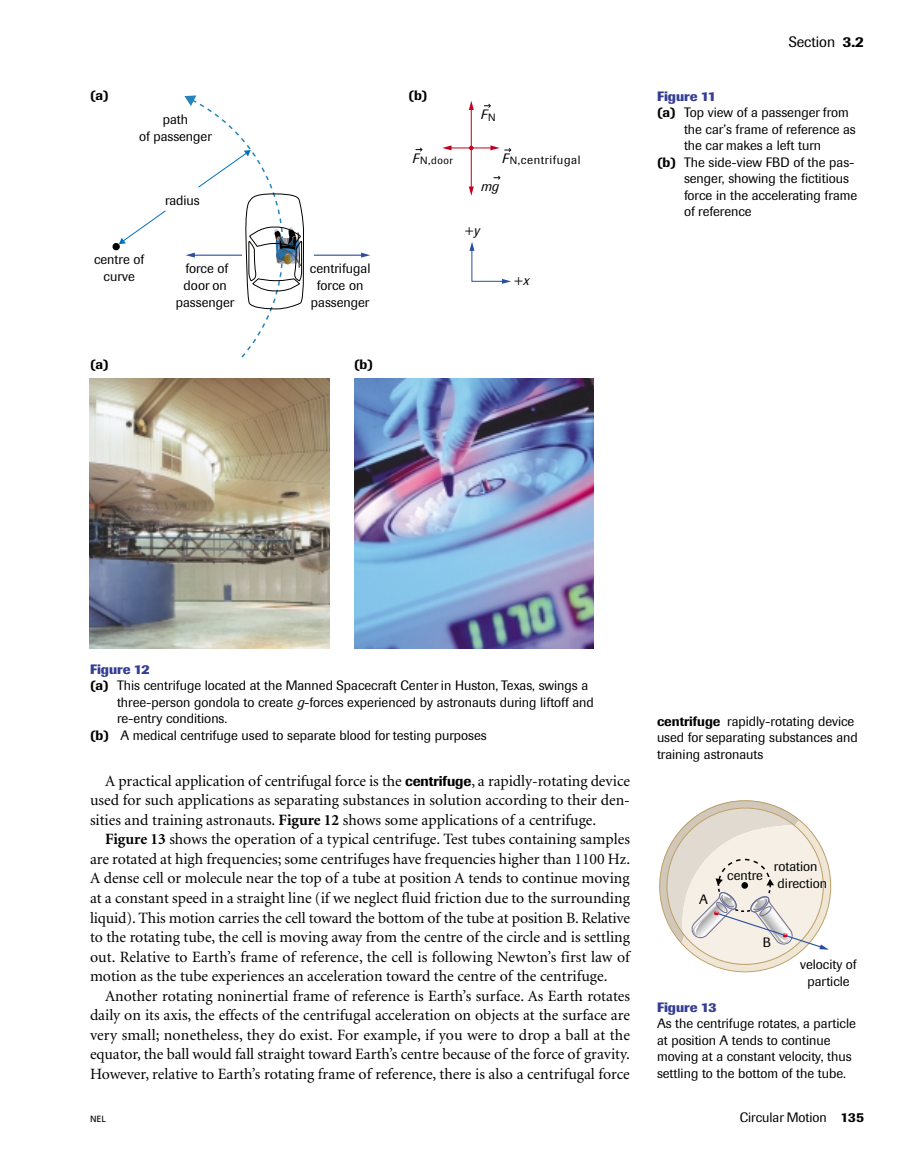
<style>
.page{position:relative;width:918px;height:1175px;background:#fff}
.page>*{position:absolute;margin:0;border:0;box-sizing:border-box;transform-origin:0 0}
.t1{font:15.75px/19.5px "Minion";color:#000;text-align:justify}
.t2{font:15px "Imago BQ";color:#000}
.t3{font:13.5px/16.5px "Imago BQ";color:#000;text-align:center}
.t4{font:700 13.5px "Imago BQ";color:#343e93}
.t5{font:500 13.5px "Imago BQ";color:#000}
.t6{font:italic 13.5px "Imago BQ";color:#000}
.t7{font:12px "Imago BQ";letter-spacing:.05em;color:#000}
.t8{font:10.5px "Imago BQ";color:#000}
.t9{font:9px "Frutiger";color:#000}
.s1{font-style:italic;font-size:13.5px}
.s2{font-size:12px}
.s3{font-size:10.5px}
.s4{font-style:italic}
.s5{font-weight:500}
.s6{font-family:"Imago BQ";font-weight:500;font-size:14.25px}
.s7{font-weight:700}
</style>
<div class="page">
<div style="left:112px;top:243px;width:8px;height:7px;background:#000;border-radius:50%"></div>
<svg style="left:361px;top:253px;width:9px;height:4px"></svg>
<hr style="left:314px;top:255px;width:49px;height:1px;background:#294f9f">
<svg style="left:119px;top:95px;width:185px;height:263px"></svg>
<svg style="left:469px;top:101px;width:5px;height:9px"></svg>
<svg style="left:469px;top:186px;width:5px;height:10px"></svg>
<hr style="left:471px;top:108px;width:1px;height:79px;background:#c3001e">
<svg style="left:494px;top:176px;width:7px;height:4px"></svg>
<svg style="left:484px;top:104px;width:7px;height:4px"></svg>
<svg style="left:442px;top:145px;width:69px;height:7px"></svg>
<svg style="left:469px;top:242px;width:42px;height:42px"></svg>
<svg style="left:416px;top:147px;width:7px;height:5px"></svg>
<img style="left:90px;top:378px;width:239px;height:270px">
<img style="left:354px;top:378px;width:239px;height:270px">
<svg style="left:659px;top:800px;width:172px;height:172px"></svg>
<p class="t5" style="left:90px;top:91px;width:20px">(a)</p>
<p class="t5" style="left:408px;top:91px;width:21px">(b)</p>
<p class="t3" style="left:139px;top:113px;width:74px">path<br>of passenger</p>
<p class="t3" style="left:165px;top:193px;width:36px">radius</p>
<p class="t3" style="left:94px;top:253px;width:52px">centre of curve</p>
<p class="t3" style="left:176px;top:262px;width:60px">force of door on passenger</p>
<p class="t3" style="left:310px;top:262px;width:62px">centrifugal force on passenger</p>
<p class="t8" style="left:412px;top:156px;width:42px"><span class="s1">F</span>N<span class="s2">,</span>door</p>
<p class="t6" style="left:481px;top:110px;width:17px">F<sub>N</sub></p>
<p class="t7" style="left:502px;top:155px;width:80px"><span class="s1">F</span><span class="s3">N</span>,centrifugal</p>
<p class="t6" style="left:481px;top:181px;width:19px">mg</p>
<p class="t3" style="left:465px;top:224px;width:16px">+<span class="s4">y</span></p>
<p class="t3" style="left:514px;top:274px;width:16px">+<span class="s4">x</span></p>
<p class="t5" style="left:90px;top:359px;width:20px">(a)</p>
<p class="t5" style="left:354px;top:359px;width:21px">(b)</p>
<p class="t2" style="left:789px;top:37px;width:77px">Section <span class="s5">3.2</span></p>
<p class="t4" style="left:657px;top:91px;width:61px">Figure 11</p>
<p class="t3" style="left:657px;top:106px;width:193px"><span class="s5">(a)</span> Top view of a passenger from</p>
<p class="t3" style="left:684px;top:122px;width:173px">the car’s frame of reference as</p>
<p class="t3" style="left:684px;top:139px;width:139px">the car makes a left turn</p>
<p class="t3" style="left:657px;top:155px;width:199px"><span class="s5">(b)</span> The side-view FBD of the pas-</p>
<p class="t3" style="left:684px;top:172px;width:167px">senger, showing the fictitious</p>
<p class="t3" style="left:684px;top:188px;width:175px">force in the accelerating frame</p>
<p class="t3" style="left:684px;top:205px;width:69px">of reference</p>
<p class="t4" style="left:90px;top:664px;width:61px">Figure 12</p>
<p class="t3" style="left:90px;top:679px;width:500px"><span class="s5">(a)</span> This centrifuge located at the Manned Spacecraft Center in Huston, Texas, swings a</p>
<p class="t3" style="left:117px;top:695px;width:478px">three-person gondola to create <span class="s4">g</span>-forces experienced by astronauts during liftoff and</p>
<p class="t3" style="left:117px;top:712px;width:112px">re-entry conditions.</p>
<p class="t3" style="left:90px;top:728px;width:398px"><span class="s5">(b)</span> A medical centrifuge used to separate blood for testing purposes</p>
<p class="t1" style="left:90px;top:772px;width:542px;text-indent:15px">A practical application of centrifugal force is the <span class="s6">centrifuge</span>, a rapidly-rotating device used for such applications as separating substances in solution according to their den&shy;sities and training astronauts. <span class="s7">Figure 12</span> shows some applications of a centrifuge.</p>
<p class="t1" style="left:90px;top:831px;width:542px;text-indent:15px"><span class="s7">Figure 13</span> shows the operation of a typical centrifuge. Test tubes containing samples are rotated at high frequencies; some centrifuges have frequencies higher than 1100 Hz.<br>A dense cell or molecule near the top of a tube at position A tends to continue moving at a constant speed in a straight line (if we neglect fluid friction due to the surrounding liquid). This motion carries the cell toward the bottom of the tube at position B. Relative to the rotating tube, the cell is moving away from the centre of the circle and is settling out. Relative to Earth’s frame of reference, the cell is following Newton’s first law of motion as the tube experiences an acceleration toward the centre of the centrifuge.</p>
<p class="t1" style="left:90px;top:987px;width:542px;text-indent:15px">Another rotating noninertial frame of reference is Earth’s surface. As Earth rotates daily on its axis, the effects of the centrifugal acceleration on objects at the surface are very small; nonetheless, they do exist. For example, if you were to drop a ball at the equator, the ball would fall straight toward Earth’s centre because of the force of gravity.<br>However, relative to Earth’s rotating frame of reference, there is also a centrifugal force</p>
<p class="t3" style="left:657px;top:714px;width:202px;text-align:left"><span class="s5">centrifuge</span> rapidly-rotating device used for separating substances and training astronauts</p>
<p class="t3" style="left:699px;top:892px;width:10px">A</p>
<p class="t3" style="left:727px;top:868px;width:37px">centre</p>
<p class="t3" style="left:774px;top:860px;width:55px;text-align:left">rotation direction</p>
<p class="t3" style="left:763px;top:935px;width:10px">B</p>
<p class="t3" style="left:800px;top:958px;width:58px">velocity of particle</p>
<p class="t4" style="left:657px;top:1002px;width:61px">Figure 13</p>
<p class="t3" style="left:657px;top:1016px;width:200px;text-align:left">As the centrifuge rotates, a particle at position A tends to continue moving at a constant velocity, thus settling to the bottom of the tube.</p>
<p class="t9" style="left:90px;top:1115px;width:18px">NEL</p>
<p class="t3" style="left:740px;top:1110px;width:126px">Circular Motion <span class="s5">135</span></p>
</div>
